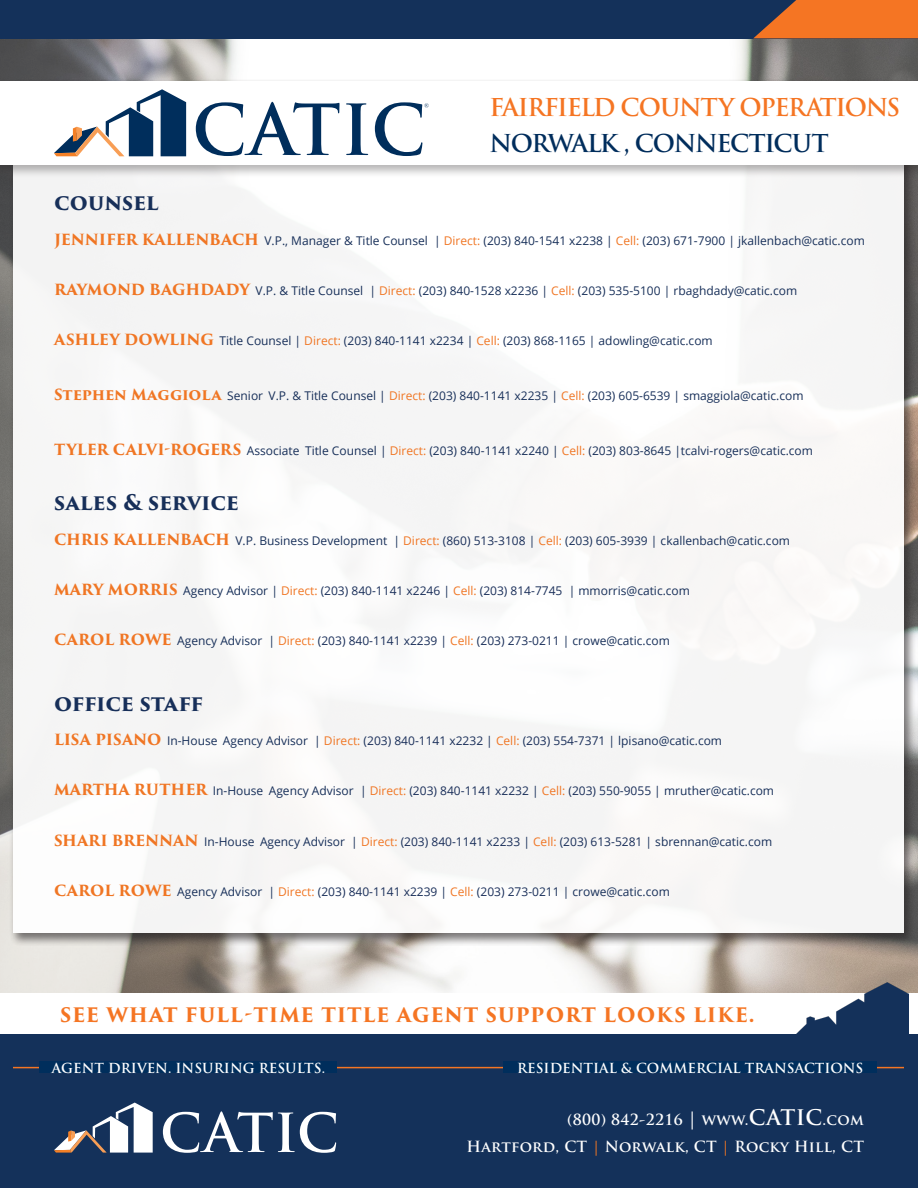
<style>
.page{position:relative;width:918px;height:1188px;background:#fff}
.page>*{position:absolute;margin:0;border:0;box-sizing:border-box;transform-origin:0 0}
.t1{font:600 24px/36px "Trajan Pro 3";letter-spacing:-.055em;color:#f57523}
.Paragraph_Style_1{font:700 21px "Trajan Pro 3";letter-spacing:-.01em;color:#172f59}
.t2{font:700 19.5px "Trajan Pro 3";letter-spacing:.035em;color:#f57523}
.t3{font:700 15px "Trajan Pro";letter-spacing:.02em;color:#fff}
.t4{font:700 13.5px "Trajan Pro";color:#fff}
.t5{font:12px "Open Sans";color:#172f59}
.s1{color:#002d5c}
.s2{font-family:"Trajan Pro 3";font-weight:700;font-size:15px;color:#f07624}
.s3{color:#f07624}
.s4{color:#192e59}
.s5{font-size:18px}
.s6{font-size:21px}
</style>
<div class="page">
<div style="left:0;top:1034px;width:918px;height:154px;background:#14315a"></div>
<hr style="left:13px;top:1067px;width:891px;height:1px;background:#f57523">
<div style="left:40px;top:1062px;width:297px;height:11px;background:#002e5c"></div>
<div style="left:503px;top:1062px;width:374px;height:11px;background:#002e5c"></div>
<img style="left:0;top:38px;width:918px;height:954px">
<div style="left:9px;top:79px;width:907px;height:868px;background:#231f20;opacity:.64"></div>
<div style="left:13px;top:82px;width:891px;height:851px;background:#f7f7f6"></div>
<img style="left:790px;top:982px;width:118px;height:53px">
<svg style="left:54px;top:1103px;width:99px;height:50px"></svg>
<svg style="left:163px;top:1111px;width:173px;height:42px"></svg>
<div style="left:0;top:79px;width:918px;height:100px;background:#231f20;opacity:.33"></div>
<div style="left:0;top:81px;width:918px;height:84px;background:#fff"></div>
<svg style="left:54px;top:89px;width:132px;height:67px"></svg>
<svg style="left:196px;top:102px;width:144px;height:54px"></svg>
<svg style="left:346px;top:103px;width:22px;height:52px"></svg>
<svg style="left:375px;top:102px;width:54px;height:54px"></svg>
<div style="left:0;top:0;width:918px;height:38px;background:#14315a"></div>
<svg style="left:754px;top:0;width:164px;height:38px;background:#d86c2a"></svg>
<p class="Paragraph_Style_1" style="left:54px;top:187px;width:106px">counsel</p>
<p class="t1" style="left:490px;top:90px;width:412px">FAIRFIELD COUNTY OPERATIONS<br><span class="s1">NORWALK , CONNECTICUT</span></p>
<p class="t5" style="left:54px;top:232px;width:812px"><span class="s2">JENNIFER KALLENBACH</span> V.P., Manager &amp; Title Counsel | <span class="s3">Direct:</span> (203) 840-1541 x2238 | <span class="s3">Cell:</span> (203) 671-7900 | jkallenbach@catic.com</p>
<p class="t5" style="left:54px;top:282px;width:745px"><span class="s2">RAYMOND BAGHDADY</span> V.P. &amp; Title Counsel | <span class="s3">Direct:</span> (203) 840-1528 x2236 | <span class="s3">Cell:</span> (203) 535-5100 | rbaghdady@catic.com</p>
<p class="t5" style="left:54px;top:332px;width:660px"><span class="s2">ASHLEY DOWLING</span> Title Counsel | <span class="s3">Direct:</span> (203) 840-1141 x2234 | <span class="s3">Cell:</span> (203) 868-1165 | adowling@catic.com</p>
<p class="t5" style="left:54px;top:387px;width:751px"><span class="s2">Stephen Maggiola</span> Senior V.P. &amp; Title Counsel | <span class="s3">Direct:</span> (203) 840-1141 x2235 | <span class="s3">Cell:</span> (203) 605-6539 | smaggiola@catic.com</p>
<p class="t5" style="left:54px;top:442px;width:761px"><span class="s2">TYLER CALVI-ROGERS</span> Associate Title Counsel | <span class="s3">Direct:</span> (203) 840-1141 x2240 | <span class="s3">Cell:</span> (203) 803-8645 |tcalvi-rogers@catic.com</p>
<p class="Paragraph_Style_1" style="left:54px;top:487px;width:187px">sales &amp; service</p>
<p class="t5" style="left:54px;top:533px;width:738px"><span class="s2">CHRIS KALLENBACH</span> V.P. Business Development | <span class="s3">Direct:</span> (<span class="s4">860) 513-3108</span> | <span class="s3">Cell:</span> (203) 605-3939 | ckallenbach@catic.com</p>
<p class="t5" style="left:54px;top:583px;width:638px"><span class="s2">MARY MORRIS</span> Agency Advisor | <span class="s3">Direct:</span> (<span class="s4">203) 840-1141 x2246</span> | <span class="s3">Cell:</span> (<span class="s4">203) 814-7745</span> | mmorris@catic.com</p>
<p class="t5" style="left:54px;top:633px;width:617px"><span class="s2">CAROL ROWE</span> Agency Advisor | <span class="s3">Direct:</span> (<span class="s4">203) 840-1141 x2239</span> | <span class="s3">Cell:</span> (<span class="s4">203) 273-0211</span> | crowe@catic.com</p>
<p class="Paragraph_Style_1" style="left:54px;top:687px;width:150px">office staff</p>
<p class="t5" style="left:54px;top:733px;width:670px"><span class="s2">LISA PISANO</span> In-House Agency Advisor | <span class="s3">Direct:</span> (<span class="s4">203) 840-1141 x2232</span> | <span class="s3">Cell:</span> (<span class="s4">203) 554-7371</span> | lpisano@catic.com</p>
<p class="t5" style="left:54px;top:783px;width:722px"><span class="s2">MARTHA RUTHER</span> In-House Agency Advisor | <span class="s3">Direct:</span> (<span class="s4">203) 840-1141 x2232</span> | <span class="s3">Cell:</span> (<span class="s4">203) 550-9055</span> | mruther@catic.com</p>
<p class="t5" style="left:54px;top:833px;width:720px"><span class="s2">SHARI BRENNAN</span> In-House Agency Advisor | <span class="s3">Direct:</span> (<span class="s4">203) 840-1141 x2233</span> | <span class="s3">Cell:</span> (<span class="s4">203) 613-5281</span> | sbrennan@catic.com</p>
<p class="t5" style="left:54px;top:883px;width:617px"><span class="s2">CAROL ROWE</span> Agency Advisor | <span class="s3">Direct:</span> (<span class="s4">203) 840-1141 x2239</span> | <span class="s3">Cell:</span> (<span class="s4">203) 273-0211</span> | crowe@catic.com</p>
<p class="t2" style="left:60px;top:1000px;width:696px">SEE WHAT FULL-TIME TITLE AGENT SUPPORT LOOKS LIKE.</p>
<p class="t4" style="left:52px;top:1059px;width:275px">AGENT DRIVEN. INSURING RESULTS.</p>
<p class="t4" style="left:517px;top:1059px;width:348px">RESIDENTIAL &amp; COMMERCIAL TRANSACTIONS</p>
<p class="t3" style="left:567px;top:1110px;width:298px">(800) 842-2216 <span class="s5">|</span> www.<span class="s6">CATIC</span>.com</p>
<p class="t3" style="left:467px;top:1137px;width:399px">Hartford, CT <span class="s3">|</span> Norwalk, CT <span class="s3">|</span> Rocky Hill, CT</p>
</div>
